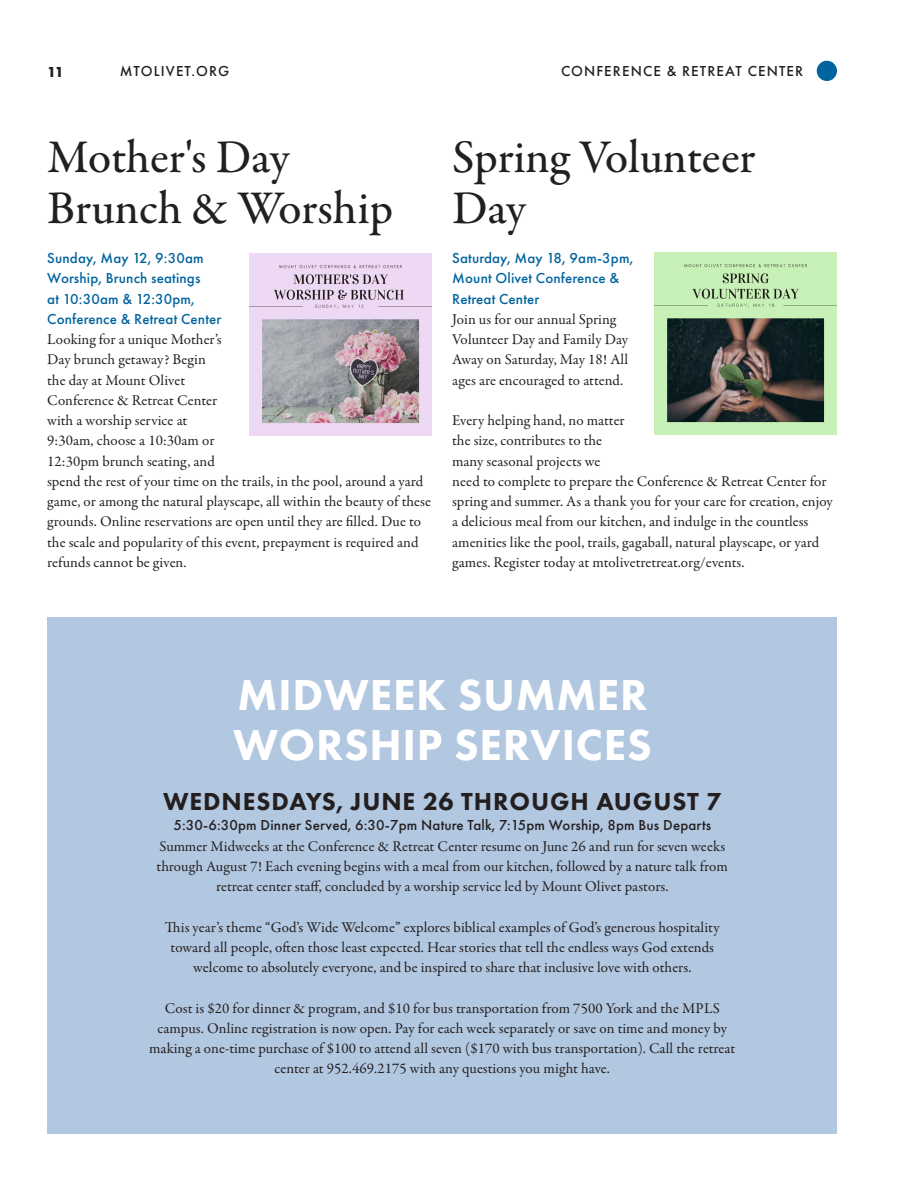
<style>
.page{position:relative;width:918px;height:1188px;background:#fff}
.page>*{position:absolute;margin:0;border:0;box-sizing:border-box;transform-origin:0 0}
.t1{font:500 47.25px/50.7px "Garamond Premr Pro";letter-spacing:-.005em;color:#231f20}
.t2{font:800 45px/50.7px "Futura PT";letter-spacing:.015em;color:#fff}
.t3{font:800 25.5px "Futura PT";letter-spacing:.035em;color:#231f20}
.t4{font:15px/20.2px "Garamond Premr Pro";letter-spacing:.005em;color:#231f20}
.t5{font:500 15px/20.2px "Futura PT";letter-spacing:.01em;color:#00649e}
.t6{font:500 15px "Futura PT";letter-spacing:.01em;color:#231f20}
.t7{font:500 15px "Futura PT";letter-spacing:.075em;color:#231f20}
.t8{font:700 15px "Futura PT";color:#231f20}
</style>
<div class="page">
<div style="left:817px;top:61px;width:20px;height:20px;background:#00649e;border-radius:50%"></div>
<img style="left:250px;top:253px;width:182px;height:182px">
<img style="left:655px;top:253px;width:182px;height:182px">
<div style="left:47px;top:618px;width:790px;height:516px;background:#b2c7e0"></div>
<p class="t8" style="left:47px;top:62px;width:18px">11</p>
<p class="t7" style="left:120px;top:62px;width:111px">MTOLIVET.ORG</p>
<p class="t7" style="left:561px;top:62px;width:244px">CONFERENCE &amp; RETREAT CENTER</p>
<p class="t1" style="left:47px;top:133px;width:347px">Mother's Day<br>Brunch &amp; Worship</p>
<p class="t1" style="left:452px;top:133px;width:305px">Spring Volunteer<br>Day</p>
<p class="t5" style="left:47px;top:248px;width:176px">Sunday, May 12, 9:30am<br>Worship, Brunch seatings<br>at 10:30am &amp; 12:30pm,<br>Conference &amp; Retreat Center</p>
<p class="t4" style="left:47px;top:330px;width:385px">Looking for a unique Mother’s<br>Day brunch getaway? Begin<br>the day at Mount Olivet<br>Conference &amp; Retreat Center<br>with a worship service at<br>9:30am, choose a 10:30am or<br>12:30pm brunch seating, and<br>spend the rest of your time on the trails, in the pool, around a yard game, or among the natural playscape, all within the beauty of these grounds. Online reservations are open until they are filled. Due to the scale and popularity of this event, prepayment is required and refunds cannot be given.</p>
<p class="t5" style="left:452px;top:248px;width:182px">Saturday, May 18, 9am-3pm,<br>Mount Olivet Conference &amp;<br>Retreat Center</p>
<p class="t4" style="left:452px;top:309px;width:177px">Join us for our annual Spring<br>Volunteer Day and Family Day<br>Away on Saturday, May 18! All ages are encouraged to attend.</p>
<p class="t4" style="left:452px;top:411px;width:382px">Every helping hand, no matter<br>the size, contributes to the<br>many seasonal projects we<br>need to complete to prepare the Conference &amp; Retreat Center for spring and summer. As a thank you for your care for creation, enjoy a delicious meal from our kitchen, and indulge in the countless amenities like the pool, trails, gagaball, natural playscape, or yard games. Register today at mtolivetretreat.org/events.</p>
<p class="t2" style="left:233px;top:668px;width:420px">MIDWEEK SUMMER<br>WORSHIP SERVICES</p>
<p class="t3" style="left:163px;top:786px;width:560px">WEDNESDAYS, JUNE 26 THROUGH AUGUST 7</p>
<p class="t6" style="left:173px;top:816px;width:539px">5:30-6:30pm Dinner Served, 6:30-7pm Nature Talk, 7:15pm Worship, 8pm Bus Departs</p>
<p class="t4" style="left:157px;top:836px;width:573px;text-align:center">Summer Midweeks at the Conference &amp; Retreat Center resume on June 26 and run for seven weeks through August 7! Each evening begins with a meal from our kitchen, followed by a nature talk from retreat center staff, concluded by a worship service led by Mount Olivet pastors.</p>
<p class="t4" style="left:165px;top:917px;width:556px;text-align:center">This year’s theme “God’s Wide Welcome” explores biblical examples of God’s generous hospitality toward all people, often those least expected. Hear stories that tell the endless ways God extends welcome to absolutely everyone, and be inspired to share that inclusive love with others.</p>
<p class="t4" style="left:149px;top:998px;width:588px;text-align:center">Cost is $20 for dinner &amp; program, and $10 for bus transportation from 7500 York and the MPLS campus. Online registration is now open. Pay for each week separately or save on time and money by making a one-time purchase of $100 to attend all seven ($170 with bus transportation). Call the retreat center at 952.469.2175 with any questions you might have.</p>
</div>
